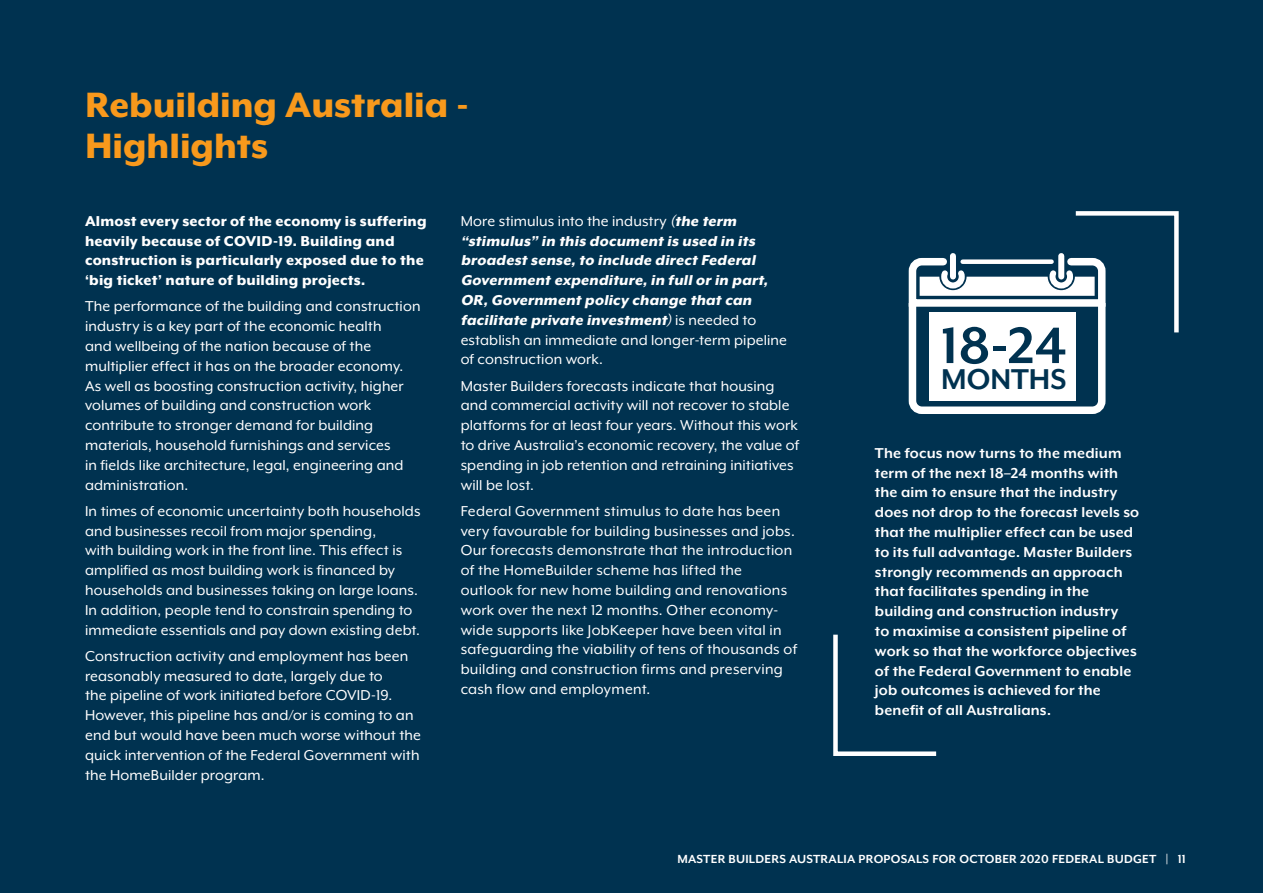
<style>
.page{position:relative;width:1263px;height:893px;background:#003250}
.page>*{position:absolute;margin:0;border:0;box-sizing:border-box;transform-origin:0 0}
.Cover_-_title{font:700 58.5px "Mr Eaves XL Mod OT";color:#003250}
.t1{font:800 40.5px/40.5px "Mr Eaves XL Mod OT";color:#f8991c}
.Cover_-_title-2{font:700 33px "Mr Eaves XL Mod OT";color:#003250}
.Body{font:16.5px/19.8px "Mr Eaves XL Mod OT";letter-spacing:.01em;color:#fff}
.Body-2{font:700 16.5px/19.8px "Mr Eaves XL Mod OT";letter-spacing:.01em;color:#fff}
.Body-3{font:italic 800 16.5px/19.8px "Mr Eaves XL Mod OT";color:#fff}
.Body-4{font:800 16.5px/19.8px "Mr Eaves XL Mod OT";letter-spacing:.015em;color:#fff}
.Header_-_title{font:700 13.5px "Mr Eaves XL Mod OT";letter-spacing:.02em;color:#fff}
.Header{font:700 13.5px "Mr Eaves XL Mod OT";color:#fff}
.s1{font-weight:400;font-style:normal}
.s2{font-weight:400}
</style>
<div class="page">
<svg style="left:833px;top:634px;width:104px;height:122px"></svg>
<svg style="left:908px;top:211px;width:271px;height:203px"></svg>
<p class="t1" style="left:85px;top:85px;width:385px">Rebuilding Australia -<br>Highlights</p>
<p class="Body-4" style="left:85px;top:211px;width:343px">Almost every sector of the economy is suffering heavily because of COVID-19. Building and construction is particularly exposed due to the ‘big ticket’ nature of building projects.</p>
<p class="Body" style="left:85px;top:297px;width:337px">The performance of the building and construction industry is a key part of the economic health<br>and wellbeing of the nation because of the multiplier effect it has on the broader economy.<br>As well as boosting construction activity, higher volumes of building and construction work contribute to stronger demand for building materials, household furnishings and services<br>in fields like architecture, legal, engineering and administration.</p>
<p class="Body" style="left:85px;top:501px;width:337px">In times of economic uncertainty both households and businesses recoil from major spending,<br>with building work in the front line. This effect is amplified as most building work is financed by households and businesses taking on large loans.<br>In addition, people tend to constrain spending to immediate essentials and pay down existing debt.</p>
<p class="Body" style="left:85px;top:646px;width:337px">Construction activity and employment has been reasonably measured to date, largely due to<br>the pipeline of work initiated before COVID-19.<br>However, this pipeline has and/or is coming to an end but would have been much worse without the quick intervention of the Federal Government with the HomeBuilder program.</p>
<p class="Body-3" style="left:461px;top:211px;width:328px"><span class="s1">More stimulus into the industry</span> <span class="s2">(</span>the term “stimulus” in this document is used in its broadest sense,to include direct Federal Government expenditure,in fullor in part, OR,Government policy change that can facilitate private investment<span class="s2">)</span> <span class="s1">i s n e e d e d t o establish an immediate and longer-term pipeline of construction work.</span></p>
<p class="Body" style="left:461px;top:376px;width:340px">Master Builders forecasts indicate that housing and commercial activity will not recover to stable platforms for at least four years. Without this work to drive Australia’s economic recovery, the value of spending in job retention and retraining initiatives will be lost.</p>
<p class="Body" style="left:461px;top:501px;width:338px">Federal Government stimulus to date has been very favourable for building businesses and jobs.<br>Our forecasts demonstrate that the introduction of the HomeBuilder scheme has lifted the outlook for new home building and renovations work over the next 12 months. Other economy&shy;wide supports like JobKeeper have been vital in safeguarding the viability of tens of thousands of building and construction firms and preserving cash flow and employment.</p>
<p class="Cover_-_title" style="left:941px;top:316px;width:127px">18-24</p>
<p class="Cover_-_title-2" style="left:941px;top:362px;width:127px">MONTHS</p>
<p class="Body-2" style="left:875px;top:443px;width:266px">The focus now turns to the medium term of the next 18–24 months with the aim to ensure that the industry does not drop to the forecast levels so that the multiplier effect can be used to its full advantage. Master Builders strongly recommends an approach that facilitates spending in the building and construction industry<br>to maximise a consistent pipeline of work so that the workforce objectives of the Federal Government to enable job outcomes is achieved for the benefit of all Australians.</p>
<p class="Header_-_title" style="left:677px;top:853px;width:493px">MASTER BUILDERS AUSTRALIA PROPOSALS FOR OCTOBER 2020 FEDERAL BUDGET |</p>
<p class="Header" style="left:1178px;top:853px;width:10px">11</p>
</div>
